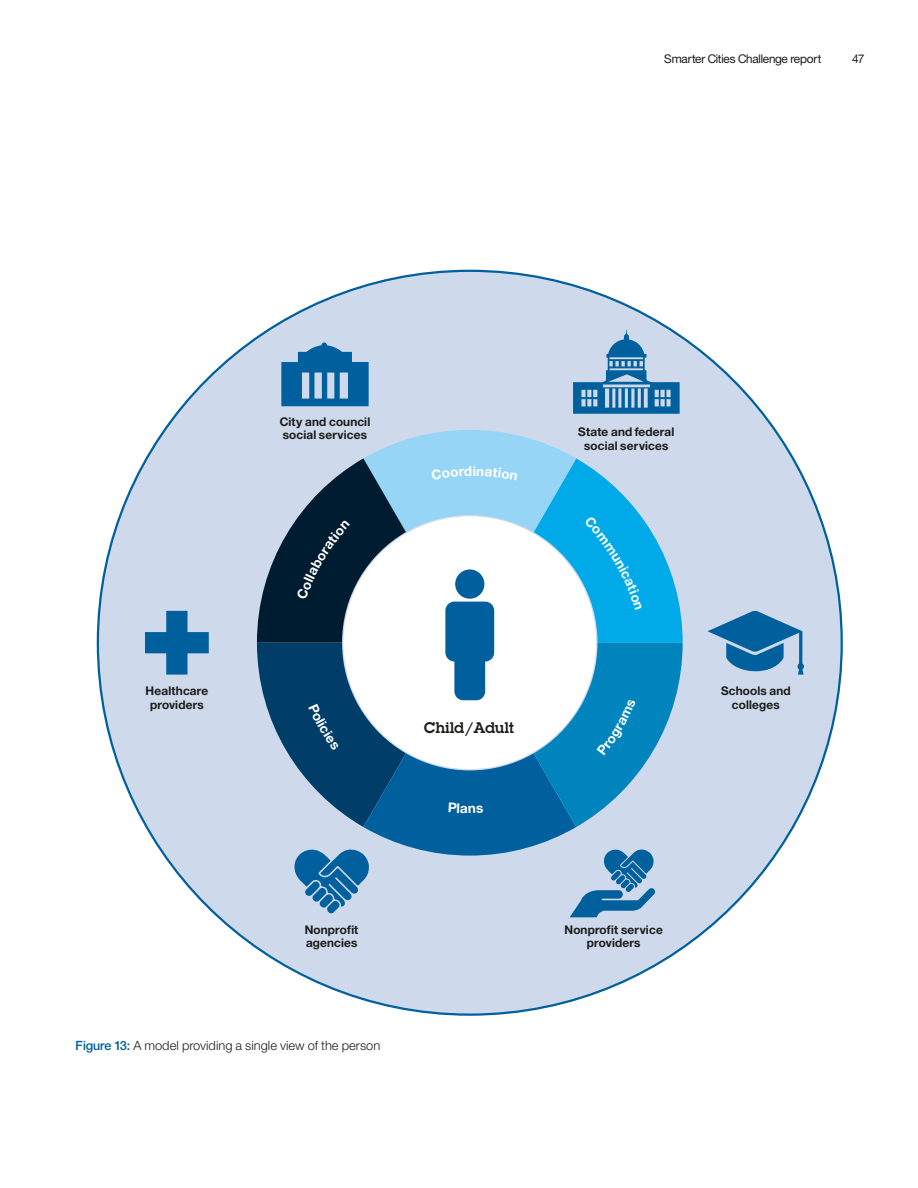
<style>
.page{position:relative;width:918px;height:1188px;background:#fff}
.page>*{position:absolute;margin:0;border:0;box-sizing:border-box;transform-origin:0 0}
.t1{font:15px "Lubalin Demifor IBM";color:#1d1d1b}
.t2{font:13.5px "Helv Neue Boldfor IBM";color:#fff}
.t3{font:12.75px "Helv Neue Lightfor IBM";color:#1d1d1b}
.t4{font:12px/13.5px "Helv Neue Boldfor IBM";letter-spacing:.015em;color:#1d1d1b;text-align:center}
.t5{font:12px "Helv Neue Romanfor IBM";letter-spacing:-.02em;color:#1d1d1b}
.s1{font-family:"Helv Neue Mediumfor IBM";color:#00609d}
</style>
<div class="page">
<div style="left:98px;top:271px;width:744px;height:744px;background:#cedaec;border-radius:50%"></div>
<svg style="left:708px;top:611px;width:96px;height:64px"></svg>
<svg style="left:281px;top:342px;width:88px;height:64px"></svg>
<svg style="left:573px;top:329px;width:107px;height:85px"></svg>
<svg style="left:145px;top:611px;width:64px;height:64px"></svg>
<svg style="left:257px;top:430px;width:426px;height:487px"></svg>
<p class="t5" style="left:664px;top:51px;width:159px">Smarter Cities Challenge report</p>
<p class="t5" style="left:852px;top:51px;width:13px">47</p>
<p class="t4" style="left:280px;top:415px;width:92px;text-align:left">City and council social services</p>
<p class="t2" style="left:473px;top:462px;width:5px">i</p>
<p class="t4" style="left:578px;top:425px;width:98px">State and federal social services</p>
<p class="t4" style="left:146px;top:684px;width:64px">Healthcare providers</p>
<p class="t4" style="left:721px;top:684px;width:71px">Schools and colleges</p>
<p class="t1" style="left:425px;top:718px;width:91px">Child/Adult</p>
<p class="t2" style="left:460px;top:800px;width:9px">a</p>
<p class="t4" style="left:305px;top:923px;width:55px;text-align:left">Nonprofit agencies</p>
<p class="t4" style="left:565px;top:923px;width:100px">Nonprofit service providers</p>
<p class="t3" style="left:76px;top:1038px;width:306px"><span class="s1">Figure 13:</span> A model providing a single view of the person</p>
</div>
